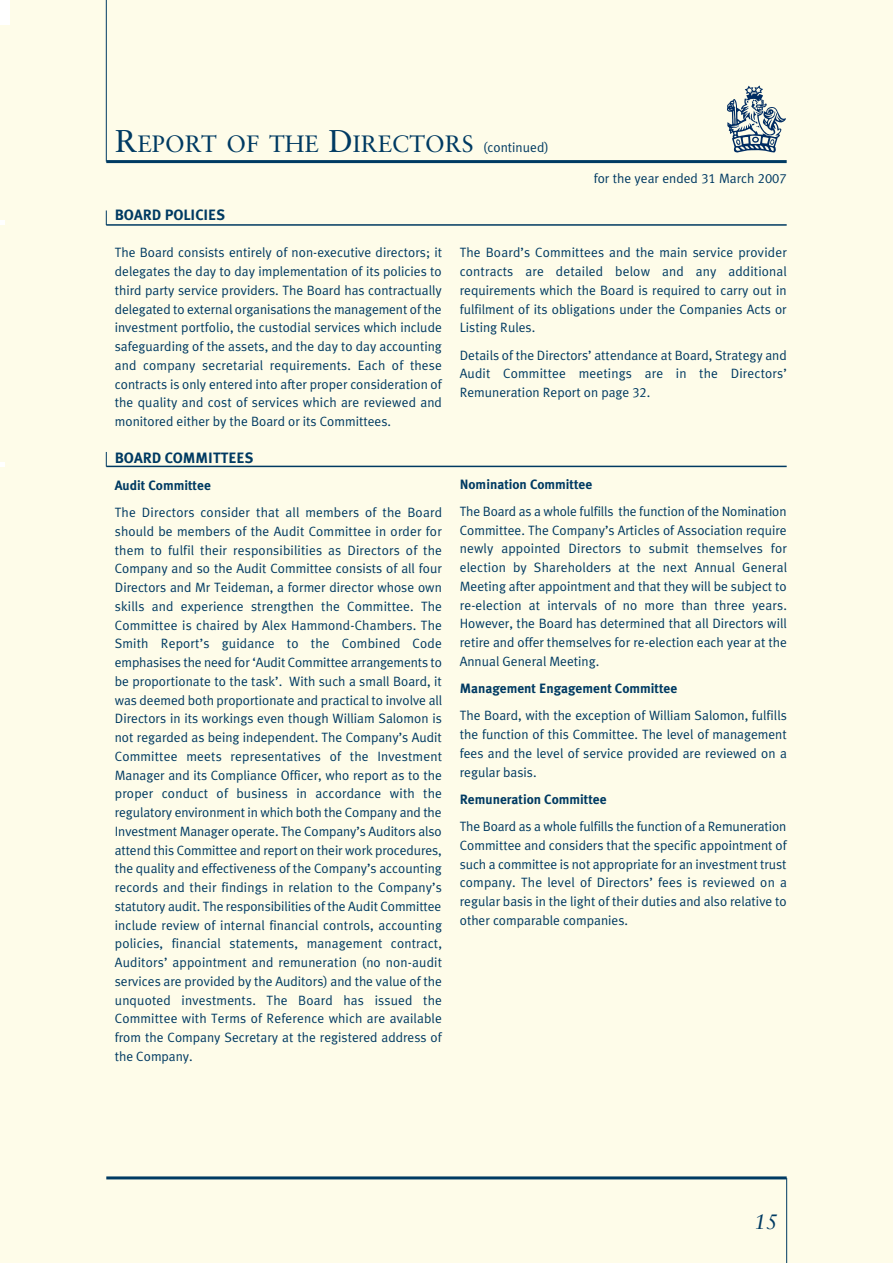
<style>
.page{position:relative;width:893px;height:1263px;background:#fefce9}
.page>*{position:absolute;margin:0;border:0;box-sizing:border-box;transform-origin:0 0}
.t1{font:23.7px "Sabon";color:#003a62}
.t2{font:italic 21px "Sabon";color:#003a62}
.t3{font:700 15px "Cii Meta Plus";color:#003a62}
.t4{font:13.5px/18.8px "Cii Meta Plus Normal";color:#003a62;text-align:justify}
.t5{font:700 13.5px "Cii Meta Plus";color:#003a62}
.s1{font-size:31.5px}
.s2{font-family:"Cii Meta Plus Normal";font-size:13.5px}
</style>
<div class="page">
<svg style="left:727px;top:85px;width:59px;height:67px"></svg>
<hr style="left:106px;top:160px;width:681px;height:3px;background:#003a62">
<hr style="left:106px;top:0;width:1px;height:162px;background:#003a62">
<hr style="left:106px;top:1176px;width:681px;height:3px;background:#003a62">
<hr style="left:786px;top:1178px;width:1px;height:85px;background:#003a62">
<div style="left:0;top:0;width:10px;height:25px;background:#fff"></div>
<svg style="left:106px;top:210px;width:1px;height:14px"></svg>
<svg style="left:0;top:221px;width:4px;height:4px"></svg>
<hr style="left:106px;top:224px;width:681px;height:2px;background:#003a62">
<svg style="left:106px;top:452px;width:1px;height:14px"></svg>
<svg style="left:0;top:462px;width:4px;height:4px"></svg>
<hr style="left:106px;top:466px;width:681px;height:1px;background:#003a62">
<h1 class="t1" style="left:115px;top:134px;width:435px"><span class="s1">R</span>EPORT OF THE <span class="s1">D</span>IRECTORS <span class="s2">(continued)</span></h1>
<p class="t4" style="left:594px;top:169px;width:194px">for the year ended 31 March 2007</p>
<p class="t3" style="left:115px;top:206px;width:112px">BOARD POLICIES</p>
<p class="t4" style="left:115px;top:243px;width:329px">The Board consists entirely of non-executive directors; it delegates the day to day implementation of its policies to third party service providers. The Board has contractually delegated to external organisations the management of the investment portfolio, the custodial services which include safeguarding of the assets, and the day to day accounting and company secretarial requirements. Each of these contracts is only entered into after proper consideration of the quality and cost of services which are reviewed and monitored either by the Board or its Committees.</p>
<p class="t4" style="left:460px;top:243px;width:329px">The Board’s Committees and the main service provider contracts are detailed below and any additional requirements which the Board is required to carry out in fulfilment of its obligations under the Companies Acts or Listing Rules.</p>
<p class="t4" style="left:460px;top:345px;width:329px">Details of the Directors’ attendance at Board, Strategy and Audit Committee meetings are in the Directors’ Remuneration Report on page 32.</p>
<p class="t3" style="left:115px;top:449px;width:140px">BOARD COMMITTEES</p>
<p class="t5" style="left:115px;top:477px;width:98px">Audit Committee</p>
<p class="t4" style="left:115px;top:503px;width:329px">The Directors consider that all members of the Board should be members of the Audit Committee in order for them to fulfil their responsibilities as Directors of the Company and so the Audit Committee consists of all four Directors and Mr Teideman, a former director whose own skills and experience strengthen the Committee. The Committee is chaired by Alex Hammond-Chambers. The Smith Report’s guidance to the Combined Code emphasises the need for ‘Audit Committee arrangements to be proportionate to the task’. With such a small Board, it was deemed both proportionate and practical to involve all Directors in its workings even though William Salomon is not regarded as being independent. The Company’s Audit Committee meets representatives of the Investment Manager and its Compliance Officer, who report as to the proper conduct of business in accordance with the regulatory environment in which both the Company and the Investment Manager operate. The Company’s Auditors also attend this Committee and report on their work procedures, the quality and effectiveness of the Company’s accounting records and their findings in relation to the Company’s statutory audit. The responsibilities of the Audit Committee include review of internal financial controls, accounting policies, financial statements, management contract, Auditors’ appointment and remuneration (no non-audit services are provided by the Auditors) and the value of the unquoted investments. The Board has issued the Committee with Terms of Reference which are available from the Company Secretary at the registered address of the Company.</p>
<p class="t5" style="left:460px;top:476px;width:134px">Nomination Committee</p>
<p class="t4" style="left:460px;top:502px;width:329px">The Board as a whole fulfills the function of the Nomination Committee. The Company’s Articles of Association require newly appointed Directors to submit themselves for election by Shareholders at the next Annual General Meeting after appointment and that they will be subject to re-election at intervals of no more than three years.<br>However, the Board has determined that all Directors will retire and offer themselves for re-election each year at the Annual General Meeting.</p>
<p class="t5" style="left:460px;top:681px;width:219px">Management Engagement Committee</p>
<p class="t4" style="left:460px;top:706px;width:329px">The Board, with the exception of William Salomon, fulfills the function of this Committee. The level of management fees and the level of service provided are reviewed on a regular basis.</p>
<p class="t5" style="left:460px;top:791px;width:148px">Remuneration Committee</p>
<p class="t4" style="left:460px;top:817px;width:329px">The Board as a whole fulfills the function of a Remuneration Committee and considers that the specific appointment of such a committee is not appropriate for an investment trust company. The level of Directors’ fees is reviewed on a regular basis in the light of their duties and also relative to other comparable companies.</p>
<h2 class="t2" style="left:754px;top:1213px;width:25px">15</h2>
</div>
